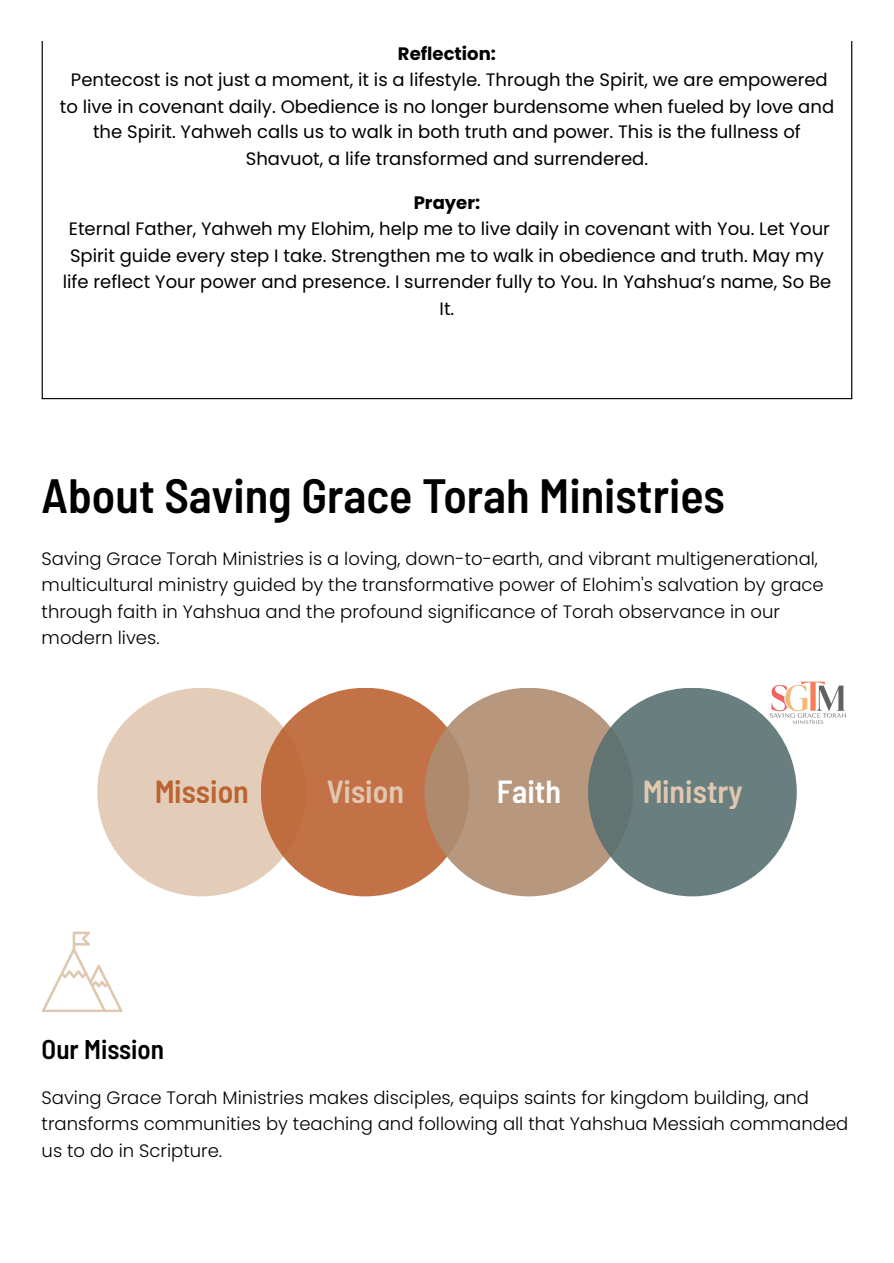
<style>
.page{position:relative;width:894px;height:1263px;background:#fff}
.page>*{position:absolute;margin:0;border:0;box-sizing:border-box;transform-origin:0 0}
.t1{font:600 semi-condensed 48px "Barlow";color:#000}
.t2{font:600 semi-condensed 31.8px "Barlow";color:#e0c8b0}
.t3{font:600 semi-condensed 31.8px "Barlow";color:#bc6332}
.t4{font:600 semi-condensed 31.8px "Barlow";color:#fff}
.t5{font:600 semi-condensed 27px "Barlow";color:#000}
.t6{font:18px/26.4px "Poppins";color:#000;text-align:center}
.t7{font:300 18px/26.2px "Poppins";color:#000}
.s1{font-weight:700}
</style>
<div class="page">
<hr style="left:42px;top:42px;width:1px;height:356px;background:#000">
<hr style="left:850px;top:42px;width:2px;height:356px;background:#000">
<hr style="left:42px;top:42px;width:810px;height:1px;background:#000">
<hr style="left:42px;top:398px;width:810px;height:1px;background:#000">
<svg style="left:97px;top:688px;width:164px;height:208px;fill:#e3cdb8"></svg>
<svg style="left:261px;top:688px;width:163px;height:208px;background:#c9855e"></svg>
<svg style="left:424px;top:688px;width:164px;height:208px;background:#be9f88"></svg>
<svg style="left:588px;top:688px;width:208px;height:208px;background:#80908f"></svg>
<img style="left:751px;top:681px;width:95px;height:67px">
<svg style="left:42px;top:932px;width:81px;height:79px"></svg>
<h1 class="t6" style="left:60px;top:40px;width:775px"><span class="s1">Reflection:<br></span>Pentecost is not just a moment, it is a lifestyle. Through the Spirit, we are empowered to live in covenant daily. Obedience is no longer burdensome when fueled by love and the Spirit. Yahweh calls us to walk in both truth and power. This is the fullness of Shavuot, a life transformed and surrendered.</h1>
<h1 class="t6" style="left:63px;top:190px;width:769px"><span class="s1">Prayer:<br></span>Eternal Father, Yahweh my Elohim, help me to live daily in covenant with You. Let Your Spirit guide every step I take. Strengthen me to walk in obedience and truth. May my life reflect Your power and presence. I surrender fully to You. In Yahshua’s name, So Be It.</h1>
<h1 class="t1" style="left:42px;top:465px;width:684px">About Saving Grace Torah Ministries</h1>
<p class="t7" style="left:42px;top:545px;width:783px">Saving Grace Torah Ministries is a loving, down-to-earth, and vibrant multigenerational, multicultural ministry guided by the transformative power of Elohim's salvation by grace through faith in Yahshua and the profound significance of Torah observance in our modern lives.</p>
<h2 class="t3" style="left:154px;top:771px;width:96px">Mission</h2>
<h2 class="t2" style="left:326px;top:771px;width:79px">Vision</h2>
<h2 class="t4" style="left:496px;top:771px;width:66px">Faith</h2>
<h2 class="t2" style="left:642px;top:771px;width:102px">Ministry</h2>
<h2 class="t5" style="left:42px;top:1032px;width:124px">Our Mission</h2>
<p class="t7" style="left:42px;top:1084px;width:808px">Saving Grace Torah Ministries makes disciples, equips saints for kingdom building, and transforms communities by teaching and following all that Yahshua Messiah commanded us to do in Scripture.</p>
</div>
